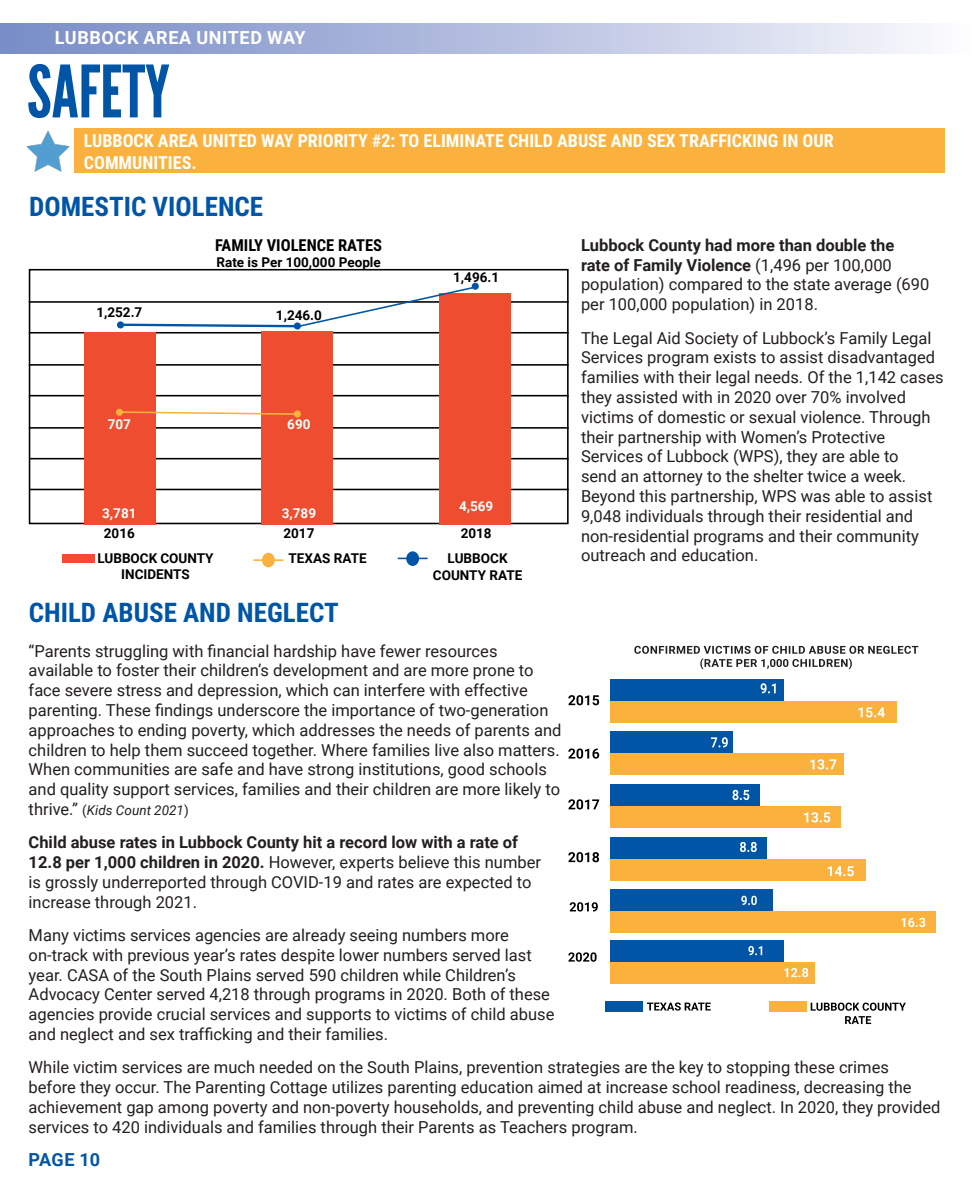
<style>
.page{position:relative;width:972px;height:1188px;background:#fff}
.page>*{position:absolute;margin:0;border:0;box-sizing:border-box;transform-origin:0 0}
.t1{font:72px "League Gothic";color:#0155a7}
.t2{font:700 27px "Roboto Condensed";color:#0155a7}
.t3{font:700 18px/21.6px "Roboto Condensed";color:#fff}
.t4{font:700 18px "Roboto";letter-spacing:.035em;color:#fff}
.t5{font:700 18px "Roboto";letter-spacing:.01em;color:#0155a7}
.t6{font:16.5px/19.8px "Roboto";color:#231f20}
.t7{font:700 16.5px "Roboto Condensed";color:#000}
.t8{font:700 13.5px/16.2px "Roboto";color:#000;text-align:center}
.t9{font:italic 13.5px "Roboto";color:#231f20}
.t10{font:700 13.5px "Roboto";color:#fff}
.t11{font:700 9.45px "Roboto";color:#fff}
.s1{font-weight:700}
.s2{font-style:normal;font-size:16.5px}
.s3{font-style:normal}
</style>
<div class="page">
<div style="left:0;top:23px;width:970px;height:30px;background:linear-gradient(to right,#7489c5,#f8f8fc)"></div>
<div style="left:262px;top:553px;width:13px;height:14px;background:#fbb13d;border-radius:50%"></div>
<hr style="left:253px;top:559px;width:30px;height:2px;background:#fbb13d">
<div style="left:406px;top:551px;width:13px;height:15px;background:#0155a7;border-radius:50%"></div>
<hr style="left:398px;top:558px;width:30px;height:1px;background:#0155a7">
<div style="left:63px;top:554px;width:32px;height:9px;background:#ef4d30"></div>
<div style="left:29px;top:269px;width:540px;height:255px;border:2px solid #000"></div>
<hr style="left:29px;top:301px;width:540px;height:2px;background:#000">
<hr style="left:29px;top:332px;width:540px;height:2px;background:#000">
<hr style="left:29px;top:364px;width:540px;height:2px;background:#000">
<hr style="left:29px;top:395px;width:540px;height:1px;background:#000">
<hr style="left:30px;top:458px;width:539px;height:1px;background:#000">
<hr style="left:30px;top:489px;width:539px;height:1px;background:#000">
<hr style="left:29px;top:427px;width:540px;height:2px;background:#000">
<div style="left:262px;top:331px;width:71px;height:194px;background:#ef4d30"></div>
<div style="left:439px;top:293px;width:72px;height:232px;background:#ef4d30"></div>
<div style="left:84px;top:332px;width:72px;height:193px;background:#ef4d30"></div>
<div style="left:472px;top:283px;width:7px;height:7px;background:#0155a7;border-radius:50%"></div>
<svg style="left:119px;top:285px;width:358px;height:44px"></svg>
<div style="left:116px;top:409px;width:7px;height:7px;background:#fbb13d;border-radius:50%"></div>
<svg style="left:294px;top:410px;width:7px;height:8px"></svg>
<svg style="left:119px;top:411px;width:180px;height:5px"></svg>
<div style="left:75px;top:129px;width:870px;height:44px;background:#fbb13e"></div>
<img style="left:26px;top:130px;width:44px;height:42px">
<div style="left:605px;top:1002px;width:37px;height:10px;background:#0155a7"></div>
<svg style="left:647px;top:1002px;width:64px;height:9px"></svg>
<div style="left:769px;top:1002px;width:38px;height:10px;background:#fbb13d"></div>
<svg style="left:811px;top:1003px;width:95px;height:21px"></svg>
<svg style="left:568px;top:695px;width:31px;height:10px"></svg>
<svg style="left:568px;top:748px;width:31px;height:11px"></svg>
<svg style="left:568px;top:799px;width:31px;height:10px"></svg>
<svg style="left:568px;top:852px;width:31px;height:10px"></svg>
<div style="left:610px;top:679px;width:174px;height:22px;background:#0155a7"></div>
<div style="left:610px;top:701px;width:287px;height:22px;background:#fbb13d"></div>
<div style="left:610px;top:732px;width:123px;height:21px;background:#0155a7"></div>
<div style="left:610px;top:754px;width:234px;height:21px;background:#fbb13d"></div>
<div style="left:610px;top:784px;width:149px;height:22px;background:#0155a7"></div>
<div style="left:610px;top:806px;width:231px;height:22px;background:#fbb13d"></div>
<div style="left:610px;top:838px;width:157px;height:21px;background:#0155a7"></div>
<div style="left:610px;top:860px;width:255px;height:21px;background:#fbb13d"></div>
<svg style="left:761px;top:683px;width:15px;height:10px"></svg>
<svg style="left:858px;top:707px;width:27px;height:10px"></svg>
<svg style="left:711px;top:737px;width:17px;height:10px"></svg>
<svg style="left:810px;top:759px;width:26px;height:10px"></svg>
<svg style="left:733px;top:790px;width:16px;height:10px"></svg>
<svg style="left:804px;top:812px;width:26px;height:10px"></svg>
<svg style="left:740px;top:842px;width:17px;height:10px"></svg>
<svg style="left:828px;top:866px;width:26px;height:10px"></svg>
<svg style="left:634px;top:646px;width:284px;height:23px"></svg>
<div style="left:610px;top:890px;width:163px;height:21px;background:#0155a7"></div>
<div style="left:610px;top:912px;width:325px;height:21px;background:#fbb13d"></div>
<div style="left:610px;top:940px;width:174px;height:21px;background:#0155a7"></div>
<div style="left:610px;top:962px;width:204px;height:21px;background:#fbb13d"></div>
<svg style="left:570px;top:902px;width:28px;height:10px"></svg>
<svg style="left:568px;top:952px;width:29px;height:10px"></svg>
<svg style="left:901px;top:918px;width:24px;height:9px"></svg>
<svg style="left:784px;top:968px;width:24px;height:9px"></svg>
<svg style="left:741px;top:896px;width:16px;height:9px"></svg>
<svg style="left:748px;top:946px;width:14px;height:9px"></svg>
<p class="t4" style="left:55px;top:25px;width:253px">LUBBOCK AREA UNITED WAY</p>
<p class="t1" style="left:27px;top:49px;width:144px">SAFETY</p>
<p class="t3" style="left:84px;top:129px;width:751px">LUBBOCK AREA UNITED WAY PRIORITY #2: TO ELIMINATE CHILD ABUSE AND SEX TRAFFICKING IN OUR<br>COMMUNITIES.</p>
<p class="t2" style="left:29px;top:187px;width:236px">DOMESTIC VIOLENCE</p>
<p class="t7" style="left:215px;top:233px;width:168px">FAMILY VIOLENCE RATES</p>
<p class="t8" style="left:217px;top:253px;width:166px">Rate is Per 100,000 People</p>
<p class="t8" style="left:96px;top:304px;width:47px">1,252.7</p>
<p class="t8" style="left:276px;top:306px;width:47px">1,246.0</p>
<p class="t11" style="left:114px;top:413px;width:18px">707</p>
<p class="t10" style="left:287px;top:415px;width:25px">690</p>
<p class="t10" style="left:108px;top:415px;width:25px">707</p>
<p class="t10" style="left:102px;top:503px;width:36px">3,781</p>
<p class="t10" style="left:282px;top:503px;width:36px">3,789</p>
<p class="t8" style="left:453px;top:269px;width:47px">1,496.1</p>
<p class="t10" style="left:459px;top:497px;width:36px">4,569</p>
<p class="t8" style="left:104px;top:524px;width:32px">2016</p>
<p class="t8" style="left:283px;top:525px;width:32px">2017</p>
<p class="t8" style="left:461px;top:525px;width:32px">2018</p>
<p class="t6" style="left:581px;top:235px;width:350px"><span class="s1">Lubbock County had more than double the<br>rate of Family Violence</span> (1,496 per 100,000 population) compared to the state average (690 per 100,000 population) in 2018.</p>
<p class="t6" style="left:581px;top:327px;width:364px">The Legal Aid Society of Lubbock’s Family Legal Services program exists to assist disadvantaged families with their legal needs. Of the 1,142 cases they assisted with in 2020 over 70% involved victims of domestic or sexual violence. Through their partnership with Women’s Protective Services of Lubbock (WPS), they are able to<br>send an attorney to the shelter twice a week.<br>Beyond this partnership, WPS was able to assist 9,048 individuals through their residential and non-residential programs and their community</p>
<p class="t8" style="left:97px;top:549px;width:118px">LUBBOCK COUNTY<br>INCIDENTS</p>
<p class="t8" style="left:289px;top:550px;width:80px">TEXAS RATE</p>
<p class="t8" style="left:448px;top:550px;width:61px">LUBBOCK</p>
<p class="t6" style="left:581px;top:545px;width:179px">outreach and education.</p>
<p class="t8" style="left:433px;top:566px;width:91px">COUNTY RATE</p>
<p class="t2" style="left:29px;top:594px;width:311px">CHILD ABUSE AND NEGLECT</p>
<p class="t6" style="left:29px;top:640px;width:534px">“Parents struggling with financial hardship have fewer resources available to foster their children’s development and are more prone to face severe stress and depression, which can interfere with effective parenting. These findings underscore the importance of two-generation approaches to ending poverty, which addresses the needs of parents and children to help them succeed together. Where families live also matters.<br>When communities are safe and have strong institutions, good schools and quality support services, families and their children are more likely to</p>
<p class="t9" style="left:29px;top:801px;width:162px"><span class="s2">thrive.”</span> <span class="s3">(</span>Kids Count 2021<span class="s3">)</span></p>
<p class="t6" style="left:29px;top:832px;width:514px"><span class="s1">Child abuse rates in Lubbock County hit a record low with a rate of 12.8 per 1,000 children in 2020.</span> However, experts believe this number is grossly underreported through COVID-19 and rates are expected to increase through 2021.</p>
<p class="t6" style="left:29px;top:925px;width:527px">Many victims services agencies are already seeing numbers more on-track with previous year’s rates despite lower numbers served last year. CASA of the South Plains served 590 children while Children’s Advocacy Center served 4,218 through programs in 2020. Both of these agencies provide crucial services and supports to victims of child abuse and neglect and sex trafficking and their families.</p>
<p class="t6" style="left:29px;top:1057px;width:913px">While victim services are much needed on the South Plains, prevention strategies are the key to stopping these crimes<br>before they occur. The Parenting Cottage utilizes parenting education aimed at increase school readiness, decreasing the achievement gap among poverty and non-poverty households, and preventing child abuse and neglect. In 2020, they provided services to 420 individuals and families through their Parents as Teachers program.</p>
<p class="t5" style="left:28px;top:1147px;width:73px">PAGE 10</p>
</div>
